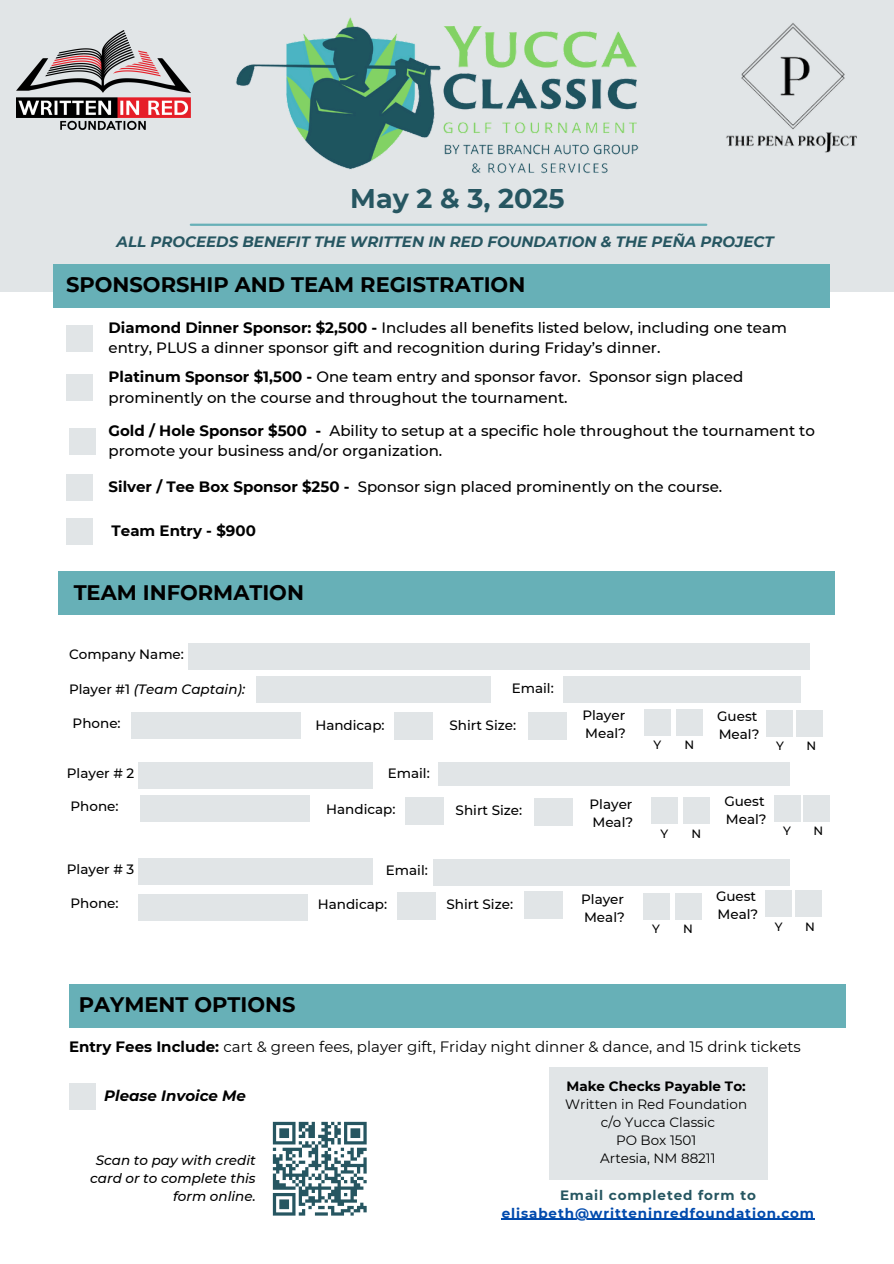
<style>
.page{position:relative;width:894px;height:1264px;background:#fff}
.page>*{position:absolute;margin:0;border:0;box-sizing:border-box;transform-origin:0 0}
.t1{font:700 27px "Montserrat";color:#265661}
.t2{font:700 21px "Montserrat";color:#000}
.t3{font:500 15px/20.2px "Montserrat";color:#000}
.t4{font:15px "Montserrat";color:#000}
.t5{font:italic 700 15px "Montserrat";color:#265661}
.t6{font:italic 700 15px "Montserrat";color:#000}
.t7{font:700 15px "Montserrat";color:#000}
.t8{font:500 13.5px/18px "Montserrat";color:#000}
.t9{font:italic 500 13.5px/18px "Montserrat";color:#000;text-align:right}
.t10{font:13.5px "Montserrat";color:#000}
.t11{font:700 13.5px "Montserrat";letter-spacing:.065em;color:#004aad}
.t12{font:700 13.5px "Montserrat";color:#000}
.t13{font:700 13.5px "Montserrat";letter-spacing:.065em;color:#265661}
.t14{font:500 12px "Montserrat";color:#000}
.s1{font-weight:700}
.s2{font-style:normal}
</style>
<div class="page">
<div style="left:0;top:0;width:893px;height:291px;background:#e1e5e7"></div>
<hr style="left:191px;top:224px;width:515px;height:2px;background:#67b0b7">
<div style="left:644px;top:709px;width:26px;height:26px;background:#e1e5e7"></div>
<div style="left:676px;top:709px;width:26px;height:26px;background:#e1e5e7"></div>
<div style="left:766px;top:710px;width:26px;height:26px;background:#e1e5e7"></div>
<div style="left:796px;top:710px;width:26px;height:26px;background:#e1e5e7"></div>
<div style="left:394px;top:712px;width:39px;height:27px;background:#e1e5e7"></div>
<div style="left:527px;top:712px;width:39px;height:27px;background:#e1e5e7"></div>
<div style="left:189px;top:643px;width:620px;height:26px;background:#e1e5e7"></div>
<div style="left:256px;top:676px;width:234px;height:26px;background:#e1e5e7"></div>
<div style="left:132px;top:712px;width:169px;height:26px;background:#e1e5e7"></div>
<div style="left:563px;top:676px;width:237px;height:26px;background:#e1e5e7"></div>
<div style="left:548px;top:1067px;width:219px;height:112px;background:#e1e5e7"></div>
<div style="left:405px;top:797px;width:39px;height:27px;background:#e1e5e7"></div>
<div style="left:533px;top:798px;width:39px;height:27px;background:#e1e5e7"></div>
<div style="left:651px;top:797px;width:26px;height:27px;background:#e1e5e7"></div>
<div style="left:683px;top:797px;width:26px;height:27px;background:#e1e5e7"></div>
<div style="left:773px;top:795px;width:27px;height:26px;background:#e1e5e7"></div>
<div style="left:803px;top:795px;width:26px;height:26px;background:#e1e5e7"></div>
<div style="left:138px;top:762px;width:234px;height:27px;background:#e1e5e7"></div>
<div style="left:140px;top:794px;width:169px;height:27px;background:#e1e5e7"></div>
<div style="left:438px;top:762px;width:351px;height:23px;background:#e1e5e7"></div>
<div style="left:396px;top:892px;width:39px;height:27px;background:#e1e5e7"></div>
<div style="left:643px;top:893px;width:26px;height:26px;background:#e1e5e7"></div>
<div style="left:674px;top:893px;width:27px;height:26px;background:#e1e5e7"></div>
<div style="left:765px;top:890px;width:26px;height:27px;background:#e1e5e7"></div>
<div style="left:794px;top:890px;width:27px;height:27px;background:#e1e5e7"></div>
<div style="left:524px;top:891px;width:39px;height:27px;background:#e1e5e7"></div>
<div style="left:138px;top:858px;width:234px;height:27px;background:#e1e5e7"></div>
<div style="left:138px;top:894px;width:170px;height:26px;background:#e1e5e7"></div>
<div style="left:433px;top:859px;width:356px;height:26px;background:#e1e5e7"></div>
<img style="left:17px;top:31px;width:173px;height:99px">
<div style="left:53px;top:264px;width:776px;height:44px;background:#67b0b7"></div>
<div style="left:67px;top:325px;width:26px;height:26px;background:#e1e5e7"></div>
<div style="left:67px;top:374px;width:26px;height:27px;background:#e1e5e7"></div>
<div style="left:67px;top:474px;width:26px;height:27px;background:#e1e5e7"></div>
<div style="left:69px;top:428px;width:26px;height:26px;background:#e1e5e7"></div>
<div style="left:67px;top:518px;width:26px;height:26px;background:#e1e5e7"></div>
<div style="left:58px;top:571px;width:776px;height:44px;background:#67b0b7"></div>
<div style="left:69px;top:983px;width:776px;height:44px;background:#67b0b7"></div>
<img style="left:236px;top:17px;width:403px;height:157px">
<div style="left:69px;top:1082px;width:26px;height:27px;background:#e1e5e7"></div>
<svg style="left:272px;top:1121px;width:95px;height:95px"></svg>
<img style="left:726px;top:23px;width:131px;height:130px">
<hr style="left:501px;top:1218px;width:313px;height:1px;background:#004aad">
<h4 class="t1" style="left:350px;top:182px;width:216px">May 2 &amp; 3, 2025</h4>
<p class="t5" style="left:117px;top:232px;width:658px">ALL PROCEEDS BENEFIT THE WRITTEN IN RED FOUNDATION &amp; THE PEÑA PROJECT</p>
<h4 class="t2" style="left:66px;top:271px;width:460px">SPONSORSHIP AND TEAM REGISTRATION</h4>
<h4 class="t3" style="left:109px;top:317px;width:679px"><span class="s1">Diamond Dinner Sponsor: $2,500 -</span> Includes all benefits listed below, including one team entry, PLUS a dinner sponsor gift and recognition during Friday’s dinner.</h4>
<p class="t3" style="left:109px;top:367px;width:636px"><span class="s1">Platinum Sponsor $1,500 -</span> One team entry and sponsor favor. Sponsor sign placed prominently on the course and throughout the tournament.</p>
<p class="t3" style="left:109px;top:420px;width:707px"><span class="s1">Gold / Hole Sponsor $500 -</span> Ability to setup at a specific hole throughout the tournament to promote your business and/or organization.</p>
<h2 class="t3" style="left:109px;top:476px;width:615px"><span class="s1">Silver / Tee Box Sponsor $250 -</span> Sponsor sign placed prominently on the course.</h2>
<p class="t7" style="left:112px;top:521px;width:146px">Team Entry - $900</p>
<h4 class="t2" style="left:74px;top:579px;width:232px">TEAM INFORMATION</h4>
<h4 class="t8" style="left:69px;top:645px;width:116px">Company Name:</h4>
<h4 class="t9" style="left:69px;top:680px;width:178px"><span class="s2">Player #1</span> (Team Captain):</h4>
<h4 class="t8" style="left:73px;top:714px;width:50px">Phone:</h4>
<h4 class="t8" style="left:67px;top:764px;width:69px">Player # 2</h4>
<h4 class="t8" style="left:70px;top:797px;width:50px">Phone:</h4>
<h4 class="t8" style="left:67px;top:860px;width:69px">Player # 3</h4>
<h4 class="t8" style="left:70px;top:893px;width:50px">Phone:</h4>
<h4 class="t8" style="left:511px;top:679px;width:43px">Email:</h4>
<h2 class="t8" style="left:315px;top:716px;width:71px">Handicap:</h2>
<h4 class="t8" style="left:449px;top:716px;width:68px">Shirt Size:</h4>
<h4 class="t8" style="left:387px;top:764px;width:43px">Email:</h4>
<h4 class="t8" style="left:326px;top:800px;width:71px">Handicap:</h4>
<h4 class="t8" style="left:455px;top:801px;width:68px">Shirt Size:</h4>
<h4 class="t8" style="left:386px;top:861px;width:43px">Email:</h4>
<h4 class="t8" style="left:318px;top:895px;width:71px">Handicap:</h4>
<p class="t8" style="left:446px;top:894px;width:68px">Shirt Size:</p>
<h4 class="t2" style="left:79px;top:991px;width:218px">PAYMENT OPTIONS</h4>
<p class="t8" style="left:582px;top:706px;width:45px">Player<br>Meal?</p>
<p class="t8" style="left:589px;top:794px;width:45px">Player<br>Meal?</p>
<p class="t14" style="left:653px;top:737px;width:9px">Y</p>
<p class="t14" style="left:684px;top:737px;width:11px">N</p>
<h3 class="t8" style="left:717px;top:706px;width:44px">Guest<br>Meal?</h3>
<h1 class="t14" style="left:775px;top:738px;width:9px">Y</h1>
<p class="t14" style="left:806px;top:738px;width:11px">N</p>
<h4 class="t14" style="left:660px;top:826px;width:9px">Y</h4>
<p class="t14" style="left:691px;top:826px;width:11px">N</p>
<p class="t8" style="left:724px;top:792px;width:44px">Guest<br>Meal?</p>
<h4 class="t14" style="left:783px;top:823px;width:9px">Y</h4>
<p class="t14" style="left:813px;top:823px;width:11px">N</p>
<p class="t8" style="left:581px;top:890px;width:45px">Player<br>Meal?</p>
<h4 class="t14" style="left:652px;top:921px;width:9px">Y</h4>
<h4 class="t14" style="left:683px;top:921px;width:11px">N</h4>
<p class="t8" style="left:715px;top:887px;width:44px">Guest<br>Meal?</p>
<p class="t14" style="left:774px;top:919px;width:9px">Y</p>
<h4 class="t14" style="left:805px;top:919px;width:11px">N</h4>
<p class="t4" style="left:69px;top:1037px;width:733px"><span class="s1">Entry Fees Include:</span> cart &amp; green fees, player gift, Friday night dinner &amp; dance, and 15 drink tickets</p>
<p class="t6" style="left:104px;top:1086px;width:143px">Please Invoice Me</p>
<h4 class="t9" style="left:90px;top:1151px;width:167px">Scan to pay with credit card or to complete this form online.</h4>
<h2 class="t12" style="left:566px;top:1077px;width:181px">Make Checks Payable To:</h2>
<h4 class="t10" style="left:565px;top:1095px;width:183px">Written in Red Foundation</h4>
<h4 class="t10" style="left:600px;top:1113px;width:116px">c/o Yucca Classic</h4>
<h4 class="t10" style="left:616px;top:1131px;width:82px">PO Box 1501</h4>
<h4 class="t10" style="left:600px;top:1149px;width:117px">Artesia, NM 88211</h4>
<p class="t13" style="left:560px;top:1186px;width:197px">Email completed form to</p>
<p class="t11" style="left:501px;top:1204px;width:314px">elisabeth@writteninredfoundation.com</p>
</div>
